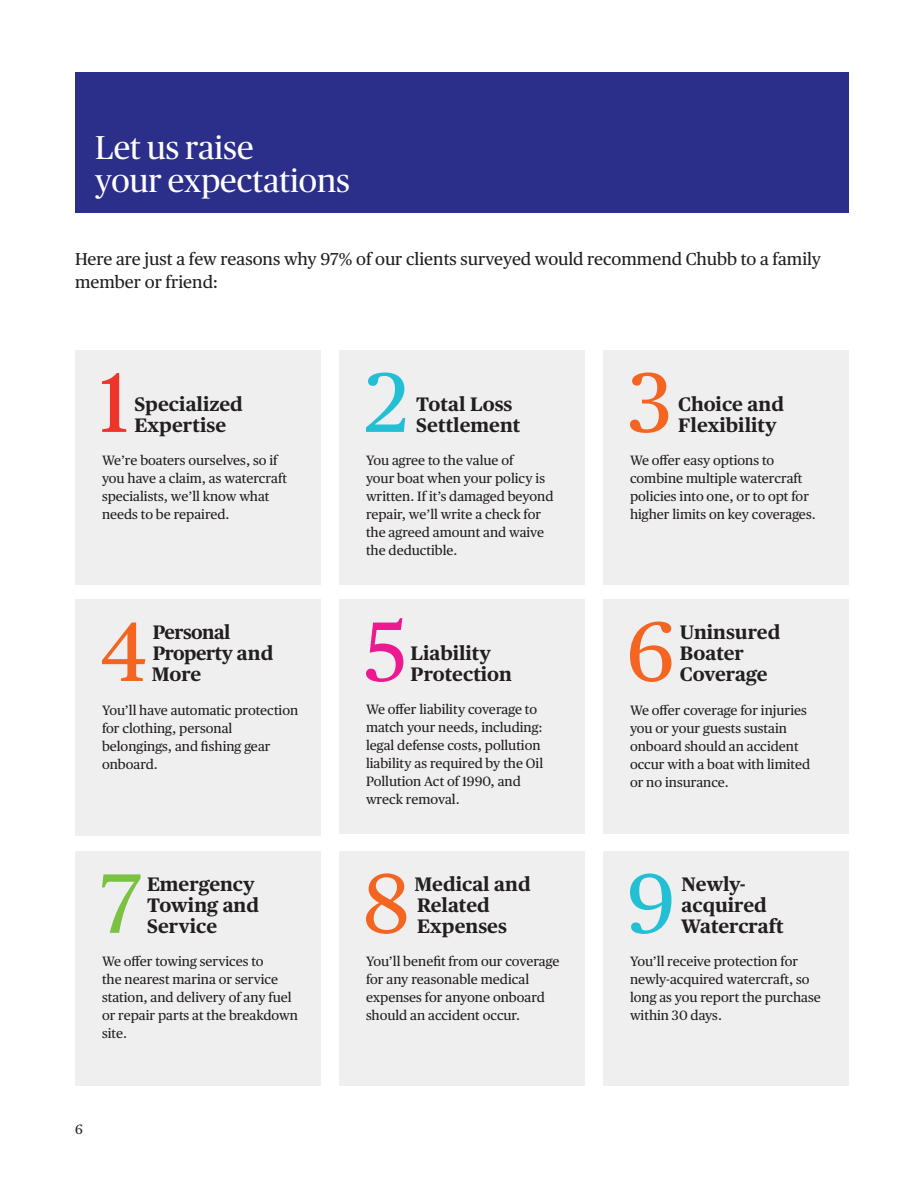
<style>
.page{position:relative;width:918px;height:1188px;background:#fff}
.page>*{position:absolute;margin:0;border:0;box-sizing:border-box;transform-origin:0 0}
.t1{font:84.3px "Chubb Publico Text";color:#f36521}
.t2{font:84.3px "Chubb Publico Text";color:#23bfd4}
.t3{font:84.3px "Chubb Publico Text";color:#ee342b}
.t4{font:84.3px "Chubb Publico Text";color:#7bc142}
.t5{font:84.3px "Chubb Publico Text";color:#ed1990}
.t6{font:33px/33px "Publico";color:#fff}
.t7{font:700 19.5px/21px "Chubb Publico Text";color:#231f20}
.t8{font:700 19.5px/21px "Chubb Publico Text";letter-spacing:-.03em;color:#231f20}
.t9{font:17.25px/22.5px "Chubb Publico Text";color:#231f20}
.t10{font:13.5px/18px "Chubb Publico Text";color:#231f20}
</style>
<div class="page">
<div style="left:75px;top:72px;width:774px;height:140px;background:#2c2f8a"></div>
<div style="left:75px;top:350px;width:246px;height:235px;background:#efefef"></div>
<div style="left:75px;top:599px;width:246px;height:236px;background:#efefef"></div>
<div style="left:75px;top:851px;width:246px;height:235px;background:#efefef"></div>
<div style="left:339px;top:851px;width:246px;height:235px;background:#efefef"></div>
<div style="left:603px;top:851px;width:246px;height:235px;background:#efefef"></div>
<div style="left:339px;top:350px;width:246px;height:235px;background:#efefef"></div>
<div style="left:339px;top:599px;width:246px;height:235px;background:#efefef"></div>
<div style="left:603px;top:350px;width:246px;height:235px;background:#efefef"></div>
<div style="left:603px;top:599px;width:246px;height:235px;background:#efefef"></div>
<h2 class="t6" style="left:95px;top:131px;width:256px">Let us raise<br>your expectations</h2>
<p class="t9" style="left:75px;top:247px;width:748px">Here are just a few reasons why 97% of our clients surveyed would recommend Chubb to a family member or friend:</p>
<h1 class="t3" style="left:99px;top:339px;width:32px">1</h1>
<h3 class="t7" style="left:134px;top:392px;width:110px">Specialized<br>Expertise</h3>
<p class="t10" style="left:102px;top:450px;width:186px">We’re boaters ourselves, so if you have a claim, as watercraft specialists, we’ll know what needs to be repaired.</p>
<h1 class="t1" style="left:100px;top:588px;width:49px">4</h1>
<h3 class="t8" style="left:152px;top:620px;width:123px">Personal<br>Property and<br>More</h3>
<p class="t10" style="left:102px;top:701px;width:198px">You’ll have automatic protection for clothing, personal belongings, and fishing gear onboard.</p>
<h1 class="t4" style="left:100px;top:840px;width:44px">7</h1>
<h3 class="t7" style="left:147px;top:872px;width:114px">Emergency<br>Towing and<br>Service</h3>
<p class="t10" style="left:102px;top:951px;width:197px">We offer towing services to<br>the nearest marina or service station, and delivery of any fuel or repair parts at the breakdown site.</p>
<p class="t10" style="left:75px;top:1119px;width:9px">6</p>
<h1 class="t2" style="left:364px;top:339px;width:45px">2</h1>
<h3 class="t7" style="left:416px;top:392px;width:106px">Total Loss<br>Settlement</h3>
<p class="t10" style="left:366px;top:450px;width:189px">You agree to the value of<br>your boat when your policy is written. If it’s damaged beyond repair, we’ll write a check for the agreed amount and waive the deductible.</p>
<h1 class="t5" style="left:363px;top:588px;width:46px">5</h1>
<h3 class="t7" style="left:411px;top:641px;width:103px">Liability<br>Protection</h3>
<p class="t10" style="left:366px;top:699px;width:179px">We offer liability coverage to match your needs, including: legal defense costs, pollution liability as required by the Oil<br>Pollution Act of 1990, and wreck removal.</p>
<h1 class="t1" style="left:363px;top:840px;width:48px">8</h1>
<h3 class="t7" style="left:415px;top:872px;width:118px">Medical and<br>Related<br>Expenses</h3>
<p class="t10" style="left:366px;top:951px;width:195px">You’ll benefit from our coverage for any reasonable medical expenses for anyone onboard should an accident occur.</p>
<h1 class="t1" style="left:629px;top:339px;width:46px">3</h1>
<h3 class="t7" style="left:678px;top:392px;width:107px">Choice and<br>Flexibility</h3>
<p class="t10" style="left:630px;top:450px;width:187px">We offer easy options to combine multiple watercraft policies into one, or to opt for higher limits on key coverages.</p>
<h1 class="t1" style="left:627px;top:588px;width:50px">6</h1>
<h3 class="t7" style="left:680px;top:620px;width:102px">Uninsured<br>Boater<br>Coverage</h3>
<p class="t10" style="left:630px;top:701px;width:182px">We offer coverage for injuries you or your guests sustain onboard should an accident occur with a boat with limited or no insurance.</p>
<h1 class="t2" style="left:627px;top:840px;width:50px">9</h1>
<h3 class="t7" style="left:681px;top:872px;width:104px">Newly&shy;acquired<br>Watercraft</h3>
<p class="t10" style="left:630px;top:951px;width:192px">You’ll receive protection for newly-acquired watercraft, so long as you report the purchase within 30 days.</p>
</div>
